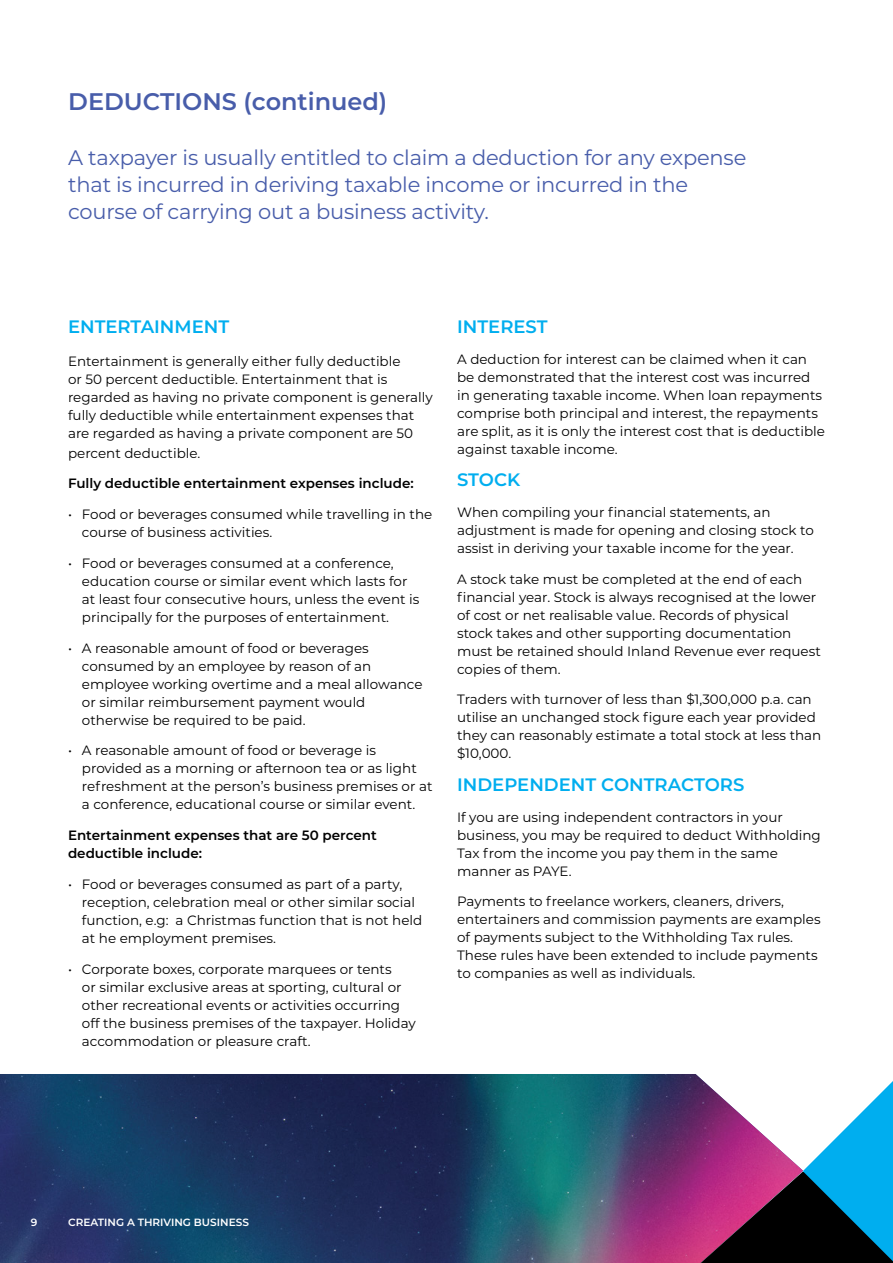
<style>
.page{position:relative;width:893px;height:1263px;background:#fff}
.page>*{position:absolute;margin:0;border:0;box-sizing:border-box;transform-origin:0 0}
.t1{font:600 24px "Montserrat";color:#485daa}
.t2{font:21px/27px "Montserrat";letter-spacing:-.01em;color:#485daa}
.t3{font:600 18px "Montserrat";color:#00aeef}
.t4{font:13.5px/18px "Montserrat";color:#000}
.t5{font:600 13.5px/18px "Montserrat";color:#000}
.t6{font:600 10.5px "Montserrat";color:#fff}
</style>
<div class="page">
<img style="left:0;top:1074px;width:704px;height:189px">
<svg style="left:701px;top:1081px;width:192px;height:182px"></svg>
<h1 class="t1" style="left:68px;top:85px;width:321px">DEDUCTIONS (continued)</h1>
<h2 class="t2" style="left:68px;top:143px;width:680px">A taxpayer is usually entitled to claim a deduction for any expense that is incurred in deriving taxable income or incurred in the course of carrying out a business activity.</h2>
<h3 class="t3" style="left:68px;top:314px;width:163px">ENTERTAINMENT</h3>
<p class="t4" style="left:68px;top:352px;width:366px">Entertainment is generally either fully deductible<br>or 50 percent deductible. Entertainment that is regarded as having no private component is generally fully deductible while entertainment expenses that are regarded as having a private component are 50</p>
<p class="t4" style="left:68px;top:443px;width:134px">percent deductible.</p>
<p class="t5" style="left:68px;top:474px;width:347px">Fully deductible entertainment expenses include:</p>
<p class="t4" style="left:82px;top:505px;width:352px;text-indent:-14px">• Food or beverages consumed while travelling in the course of business activities.</p>
<p class="t4" style="left:82px;top:553px;width:339px;text-indent:-14px">• Food or beverages consumed at a conference, education course or similar event which lasts for at least four consecutive hours, unless the event is principally for the purposes of entertainment.</p>
<p class="t4" style="left:82px;top:638px;width:342px;text-indent:-14px">• A reasonable amount of food or beverages consumed by an employee by reason of an employee working overtime and a meal allowance or similar reimbursement payment would otherwise be required to be paid.</p>
<p class="t4" style="left:82px;top:741px;width:352px;text-indent:-14px">• A reasonable amount of food or beverage is provided as a morning or afternoon tea or as light refreshment at the person’s business premises or at a conference, educational course or similar event.</p>
<p class="t5" style="left:68px;top:826px;width:310px">Entertainment expenses that are 50 percent deductible include:</p>
<p class="t4" style="left:82px;top:874px;width:342px;text-indent:-14px">• Food or beverages consumed as part of a party, reception, celebration meal or other similar social function, e.g: a Christmas function that is not held at he employment premises.</p>
<p class="t4" style="left:82px;top:959px;width:335px;text-indent:-14px">• Corporate boxes, corporate marquees or tents<br>or similar exclusive areas at sporting, cultural or other recreational events or activities occurring off the business premises of the taxpayer. Holiday accommodation or pleasure craft.</p>
<h3 class="t3" style="left:457px;top:314px;width:92px">INTEREST</h3>
<p class="t4" style="left:457px;top:350px;width:369px">A deduction for interest can be claimed when it can be demonstrated that the interest cost was incurred in generating taxable income. When loan repayments comprise both principal and interest, the repayments are split, as it is only the interest cost that is deductible against taxable income.</p>
<h3 class="t3" style="left:457px;top:467px;width:65px">STOCK</h3>
<p class="t4" style="left:457px;top:503px;width:358px">When compiling your financial statements, an adjustment is made for opening and closing stock to assist in deriving your taxable income for the year.</p>
<p class="t4" style="left:457px;top:569px;width:365px">A stock take must be completed at the end of each financial year. Stock is always recognised at the lower of cost or net realisable value. Records of physical stock takes and other supporting documentation must be retained should Inland Revenue ever request copies of them.</p>
<p class="t4" style="left:457px;top:690px;width:366px">Traders with turnover of less than $1,300,000 p.a. can utilise an unchanged stock figure each year provided they can reasonably estimate a total stock at less than $10,000.</p>
<h3 class="t3" style="left:457px;top:772px;width:289px">INDEPENDENT CONTRACTORS</h3>
<p class="t4" style="left:457px;top:807px;width:365px">If you are using independent contractors in your business, you may be required to deduct Withholding Tax from the income you pay them in the same manner as PAYE.</p>
<p class="t4" style="left:457px;top:892px;width:365px">Payments to freelance workers, cleaners, drivers, entertainers and commission payments are examples of payments subject to the Withholding Tax rules.<br>These rules have been extended to include payments to companies as well as individuals.</p>
<p class="t6" style="left:31px;top:1215px;width:8px">9</p>
<p class="t6" style="left:68px;top:1215px;width:182px">CREATING A THRIVING BUSINESS</p>
</div>
